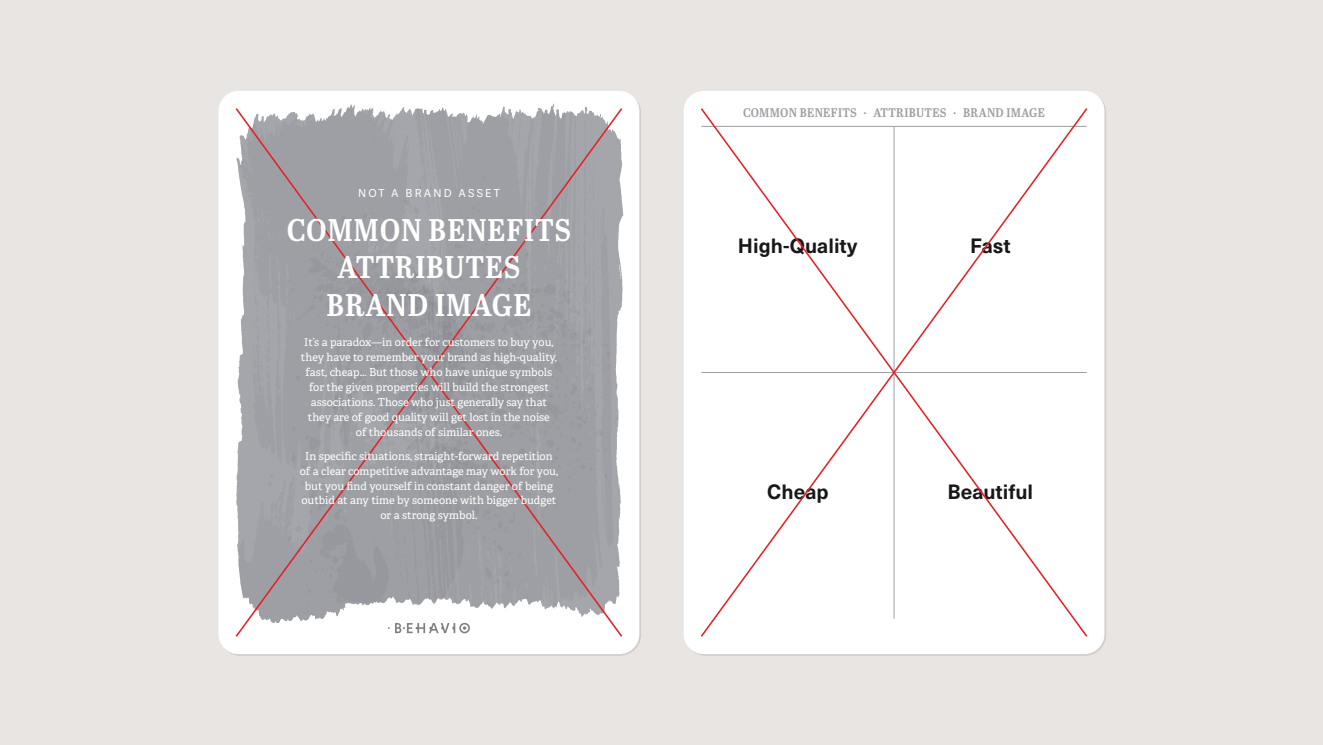
<style>
.page{position:relative;width:1323px;height:745px;background:#fff}
.page>*{position:absolute;margin:0;border:0;box-sizing:border-box;transform-origin:0 0}
.t1{font:31.25px/37.5px "Abril Titling Semi Cnd Sb";letter-spacing:.025em;color:#fff;text-align:center}
.t2{font:700 20.25px "Neue Haas Unica Pro";color:#1a171b}
.t3{font:12.5px "Abril Titling Semi Cnd Sb";letter-spacing:.025em;color:#9d9fa3}
.t4{font:11px/14.9px "Adelle";color:#fff;text-align:center}
.t5{font:11px "Adelle Sans";letter-spacing:.2em;color:#fff}
</style>
<div class="page">
<div style="left:0;top:0;width:1323px;height:744px;background:#e9e5e3"></div>
<div style="left:219px;top:91px;width:420px;height:562px;background:#fff;border-radius:20px"></div>
<div style="left:684px;top:91px;width:420px;height:562px;background:#fff;border-radius:20px"></div>
<svg style="left:235px;top:106px;width:389px;height:531px;background:#a7a6ab"></svg>
<svg style="left:700px;top:108px;width:388px;height:529px"></svg>
<svg style="left:388px;top:622px;width:82px;height:11px"></svg>
<p class="t5" style="left:358px;top:186px;width:143px">NOT A BRAND ASSET</p>
<h1 class="t1" style="left:287px;top:209px;width:286px">COMMON BENEFITS<br>ATTRIBUTES<br>BRAND IMAGE</h1>
<p class="t4" style="left:301px;top:335px;width:257px">It’s a paradox—in order for customers to buy you, they have to remember your brand as high-quality, fast, cheap... But those who have unique symbols for the given properties will build the strongest associations. Those who just generally say that they are of good quality will get lost in the noise<br>of thousands of similar ones.</p>
<p class="t4" style="left:300px;top:448px;width:260px">In specific situations, straight-forward repetition of a clear competitive advantage may work for you, but you find yourself in constant danger of being outbid at any time by someone with bigger budget or a strong symbol.</p>
<p class="t3" style="left:743px;top:104px;width:304px">COMMON BENEFITS · ATTRIBUTES · BRAND IMAGE</p>
<h2 class="t2" style="left:738px;top:233px;width:121px">High-Quality</h2>
<h2 class="t2" style="left:970px;top:233px;width:42px">Fast</h2>
<h2 class="t2" style="left:767px;top:479px;width:63px">Cheap</h2>
<h2 class="t2" style="left:948px;top:479px;width:87px">Beautiful</h2>
</div>
